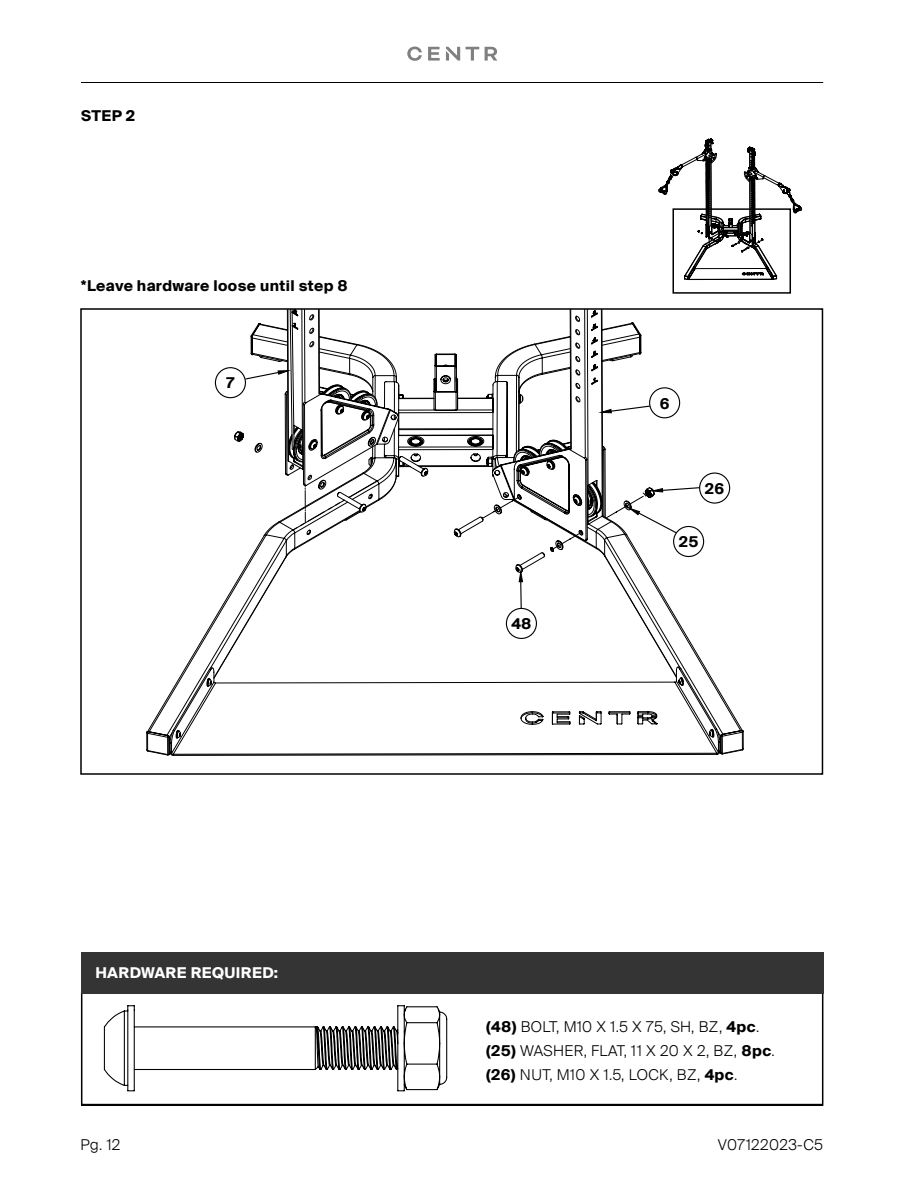
<style>
.page{position:relative;width:918px;height:1188px;background:#fff}
.page>*{position:absolute;margin:0;border:0;box-sizing:border-box;transform-origin:0 0}
.t1{font:300 15px/24px "Suisse Intl";letter-spacing:.025em;color:#000}
.t2{font:700 15px "Suisse Intl";letter-spacing:.025em;color:#000}
.t3{font:700 15px "Suisse Intl";letter-spacing:.025em;color:#fff}
.t4{font:13.95px "Myriad Pro";color:#000;scale:.75 1}
.s1{font-weight:700}
</style>
<div class="page">
<hr style="left:81px;top:1105px;width:742px;height:1px;background:#000">
<hr style="left:81px;top:82px;width:742px;height:1px;background:#000">
<svg style="left:428px;top:47px;width:12px;height:14px"></svg>
<svg style="left:446px;top:47px;width:33px;height:14px"></svg>
<svg style="left:485px;top:47px;width:12px;height:14px"></svg>
<svg style="left:407px;top:47px;width:15px;height:14px"></svg>
<div style="left:81px;top:991px;width:742px;height:114px;border:2px solid #000"></div>
<div style="left:81px;top:952px;width:742px;height:42px;background:#353435"></div>
<svg style="left:146px;top:552px;width:598px;height:204px"></svg>
<svg style="left:214px;top:311px;width:517px;height:241px"></svg>
<svg style="left:519px;top:568px;width:4px;height:14px"></svg>
<hr style="left:520px;top:582px;width:2px;height:26px;background:#000">
<svg style="left:658px;top:138px;width:144px;height:142px"></svg>
<div style="left:672px;top:208px;width:119px;height:86px;border:2px solid #000"></div>
<div style="left:215px;top:368px;width:30px;height:30px;background:#fff;border-radius:50%"></div>
<div style="left:215px;top:367px;width:31px;height:31px;border:1px solid #000;border-radius:50%"></div>
<div style="left:506px;top:608px;width:30px;height:30px;background:#fff;border-radius:50%"></div>
<div style="left:506px;top:608px;width:31px;height:31px;border:1px solid #000;border-radius:50%"></div>
<div style="left:674px;top:526px;width:30px;height:30px;background:#fff;border-radius:50%"></div>
<div style="left:673px;top:526px;width:31px;height:31px;border:1px solid #000;border-radius:50%"></div>
<div style="left:700px;top:473px;width:30px;height:30px;background:#fff;border-radius:50%"></div>
<div style="left:699px;top:472px;width:31px;height:32px;border:1px solid #000;border-radius:50%"></div>
<div style="left:650px;top:388px;width:30px;height:30px;background:#fff;border-radius:50%"></div>
<div style="left:649px;top:387px;width:31px;height:31px;border:1px solid #000;border-radius:50%"></div>
<svg style="left:103px;top:1005px;width:345px;height:87px"></svg>
<p class="t2" style="left:81px;top:107px;width:55px">STEP 2</p>
<p class="t2" style="left:81px;top:277px;width:268px">*Leave hardware loose until step 8</p>
<p class="t4" style="left:230px;top:373px;width:9px">7</p>
<p class="t2" style="left:227px;top:375px;width:9px">7</p>
<p class="t3" style="left:95px;top:964px;width:184px">HARDWARE REQUIRED:</p>
<p class="t4" style="left:515px;top:613px;width:16px">24</p>
<p class="t2" style="left:511px;top:615px;width:22px">48</p>
<p class="t2" style="left:660px;top:395px;width:11px">6</p>
<p class="t4" style="left:661px;top:396px;width:9px">6</p>
<p class="t4" style="left:706px;top:478px;width:16px">26</p>
<p class="t2" style="left:705px;top:480px;width:21px">26</p>
<p class="t4" style="left:682px;top:531px;width:16px">25</p>
<p class="t2" style="left:679px;top:533px;width:21px">25</p>
<p class="t1" style="left:486px;top:1015px;width:290px"><span class="s1">(48)</span> BOLT, M10 X 1.5 X 75, SH, BZ, <span class="s1">4pc</span>. <span class="s1">(25)</span> WASHER, FLAT, 11 X 20 X 2, BZ, <span class="s1">8pc</span>. <span class="s1">(26)</span> NUT, M10 X 1.5, LOCK, BZ, <span class="s1">4pc</span>.</p>
<p class="t1" style="left:81px;top:1133px;width:41px">Pg. 12</p>
<p class="t1" style="left:718px;top:1133px;width:107px">V07122023-C5</p>
</div>
